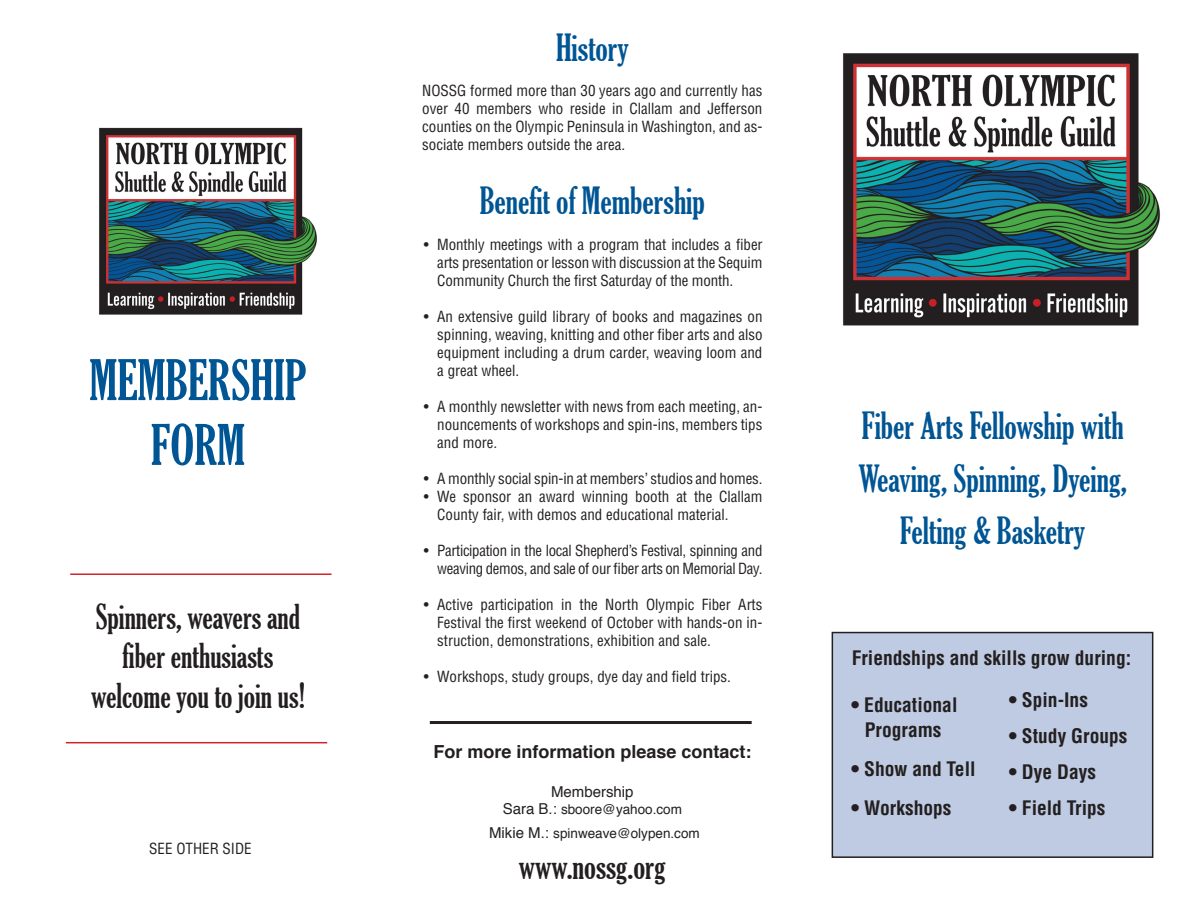
<style>
.page{position:relative;width:1188px;height:918px;background:#fff}
.page>*{position:absolute;margin:0;border:0;box-sizing:border-box;transform-origin:0 0}
.t1{font:extra-condensed 54px "Gloucester";color:#005594}
.t2{font:extra-condensed 36px "Gloucester";color:#005594}
.t3{font:extra-condensed 34.5px "Gloucester";color:#231f20}
.t4{font:extra-condensed 33px "Gloucester";color:#231f20}
.t5{font:700 condensed 19.5px "Helvetica";color:#231f20}
.t6{font:700 18px "Helvetica";color:#231f20}
.t7{font:condensed 15px/18px "Helvetica";color:#231f20;text-align:justify}
.t8{font:condensed 15px/18px "Helvetica";letter-spacing:-.02em;color:#231f20;text-align:right}
.t9{font:15px "Helvetica";color:#231f20}
.t10{font:13.5px "Helvetica";color:#231f20}
.s1{font-size:15px}
</style>
<div class="page">
<div style="left:832px;top:633px;width:321px;height:224px;background:#bfcbe2"></div>
<div style="left:832px;top:632px;width:321px;height:226px;border:2px solid #231f20"></div>
<img style="left:99px;top:127px;width:218px;height:188px">
<img style="left:843px;top:53px;width:317px;height:273px">
<hr style="left:430px;top:721px;width:322px;height:3px;background:#231f20">
<hr style="left:70px;top:573px;width:262px;height:2px;background:#d1232a">
<hr style="left:66px;top:742px;width:261px;height:1px;background:#d1232a">
<p class="t1" style="left:89px;top:349px;width:219px">MEMBERSHIP</p>
<p class="t1" style="left:151px;top:414px;width:96px">FORM</p>
<p class="t4" style="left:96px;top:598px;width:206px">Spinners, weavers and</p>
<p class="t4" style="left:123px;top:637px;width:152px">fiber enthusiasts</p>
<p class="t4" style="left:91px;top:677px;width:215px">welcome you to join us!</p>
<p class="t7" style="left:149px;top:839px;width:104px">SEE OTHER SIDE</p>
<p class="t2" style="left:556px;top:27px;width:74px">History</p>
<p class="t7" style="left:422px;top:81px;width:342px">NOSSG formed more than 30 years ago and currently has over 40 members who reside in Clallam and Jefferson counties on the Olympic Peninsula in Washington, and as&shy;sociate members outside the area.</p>
<p class="t2" style="left:480px;top:181px;width:227px">Benefit of Membership</p>
<p class="t7" style="left:437px;top:236px;width:327px;text-indent:-14px">• Monthly meetings with a program that includes a fiber arts presentation or lesson with discussion at the Sequim Community Church the first Saturday of the month.</p>
<p class="t7" style="left:437px;top:308px;width:327px;text-indent:-14px">• An extensive guild library of books and magazines on spinning, weaving, knitting and other fiber arts and also equipment including a drum carder, weaving loom and a great wheel.</p>
<p class="t7" style="left:437px;top:398px;width:327px;text-indent:-14px">• A monthly newsletter with news from each meeting, an&shy;nouncements of workshops and spin-ins, members tips and more.</p>
<p class="t7" style="left:424px;top:470px;width:340px">• A monthly social spin-in at members’ studios and homes.</p>
<p class="t7" style="left:437px;top:488px;width:327px;text-indent:-14px">• We sponsor an award winning booth at the Clallam<br>County fair, with demos and educational material.</p>
<p class="t8" style="left:424px;top:542px;width:340px">• Participation in the local Shepherd’s Festival, spinning and weaving demos, and sale of our fiber arts on Memorial Day.</p>
<p class="t7" style="left:437px;top:596px;width:327px;text-indent:-14px">• Active participation in the North Olympic Fiber Arts Festival the first weekend of October with hands-on in&shy;struction, demonstrations, exhibition and sale.</p>
<p class="t7" style="left:424px;top:668px;width:309px">• Workshops, study groups, dye day and field trips.</p>
<p class="t6" style="left:433px;top:737px;width:320px">For more information please contact:</p>
<p class="t9" style="left:551px;top:780px;width:84px">Membership</p>
<p class="t10" style="left:503px;top:798px;width:181px"><span class="s1">Sara B.:</span> sboore@yahoo.com</p>
<p class="t10" style="left:489px;top:822px;width:212px"><span class="s1">Mikie M.:</span> spinweave@olypen.com</p>
<p class="t3" style="left:519px;top:847px;width:148px">www.nossg.org</p>
<p class="t2" style="left:862px;top:405px;width:263px">Fiber Arts Fellowship with</p>
<p class="t2" style="left:858px;top:458px;width:270px">Weaving, Spinning, Dyeing,</p>
<p class="t2" style="left:900px;top:510px;width:187px">Felting &amp; Basketry</p>
<p class="t5" style="left:852px;top:646px;width:281px">Friendships and skills grow during:</p>
<p class="t5" style="left:851px;top:693px;width:108px">• Educational</p>
<p class="t5" style="left:865px;top:718px;width:78px">Programs</p>
<p class="t5" style="left:851px;top:757px;width:126px">• Show and Tell</p>
<p class="t5" style="left:851px;top:796px;width:102px">• Workshops</p>
<p class="t5" style="left:1009px;top:688px;width:81px">• Spin-Ins</p>
<p class="t5" style="left:1009px;top:724px;width:120px">• Study Groups</p>
<p class="t5" style="left:1009px;top:760px;width:89px">• Dye Days</p>
<p class="t5" style="left:1009px;top:796px;width:98px">• Field Trips</p>
</div>
